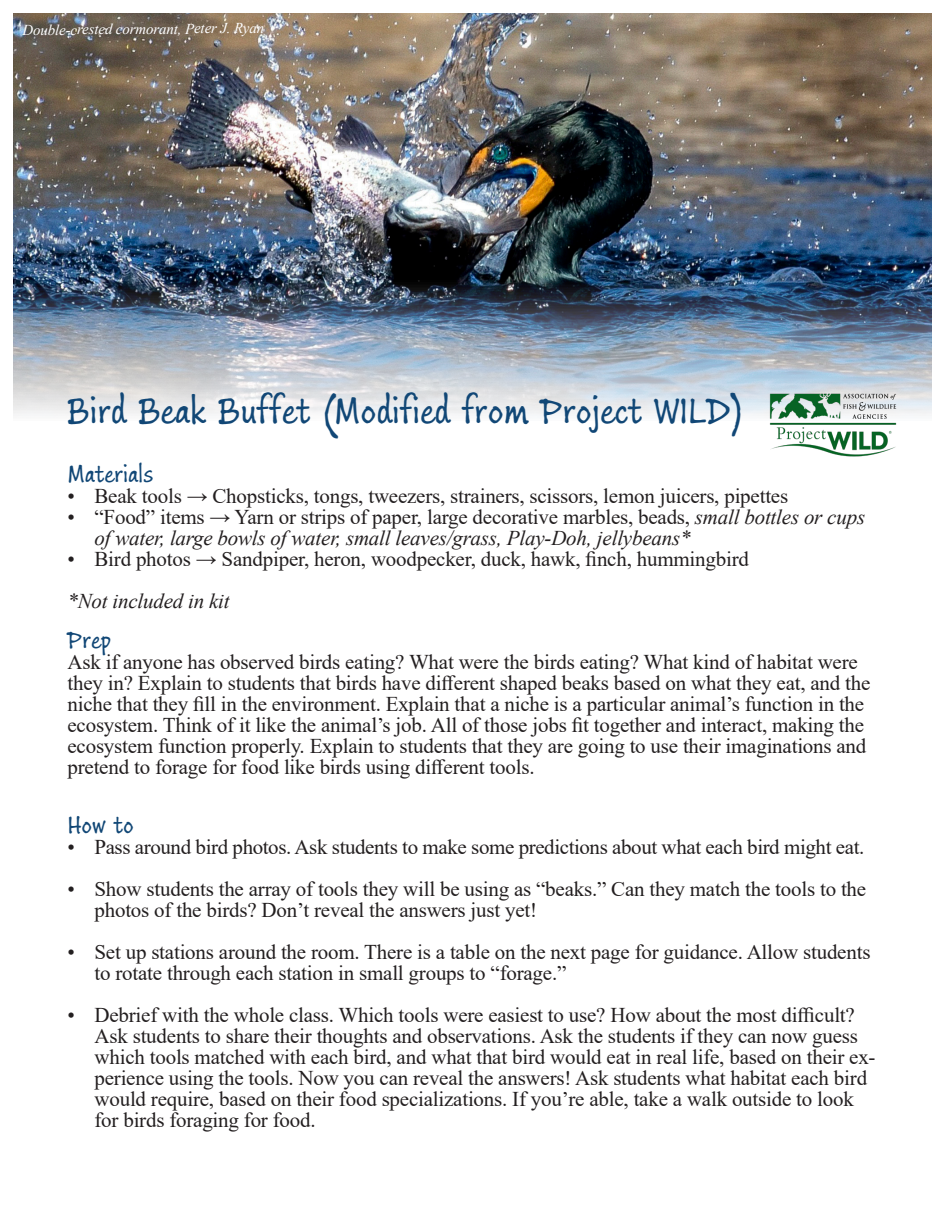
<style>
.page{position:relative;width:945px;height:1215px;background:#fff}
.page>*{position:absolute;margin:0;border:0;box-sizing:border-box;transform-origin:0 0}
.t1{font:40.5px "Ink Journal";color:#114776}
.t2{font:27px "Ink Journal";color:#114776}
.t3{font:21px/21px "Times New Roman";letter-spacing:-.01em;color:#231f20}
.t4{font:italic 21px/21px "Times New Roman";letter-spacing:-.01em;color:#231f20}
.t5{font:italic 15px "Times New Roman";color:#fff}
.s1{font-style:normal}
</style>
<div class="page">
<img style="left:14px;top:14px;width:918px;height:402px">
<img style="left:767px;top:392px;width:132px;height:65px">
<p class="t5" style="left:22px;top:21px;width:243px;rotate:-1deg">Double-crested cormorant, Peter J. Ryan</p>
<p class="t1" style="left:68px;top:386px;width:678px">Bird Beak Buffet (Modified from Project WILD)</p>
<p class="t2" style="left:68px;top:457px;width:88px">Materials</p>
<p class="t3" style="left:68px;top:485px;width:722px">• Beak tools → Chopsticks, tongs, tweezers, strainers, scissors, lemon juicers, pipettes</p>
<p class="t4" style="left:94px;top:506px;width:772px;text-indent:-27px"><span class="s1">• “Food” items → Yarn or strips of paper, large decorative marbles, beads,</span> small bottles or cups of water, large bowls of water, small leaves/grass, Play-Doh, jellybeans*</p>
<p class="t3" style="left:68px;top:548px;width:683px">• Bird photos → Sandpiper, heron, woodpecker, duck, hawk, finch, hummingbird</p>
<p class="t4" style="left:68px;top:590px;width:164px">*Not included in kit</p>
<p class="t2" style="left:68px;top:623px;width:45px">Prep</p>
<p class="t3" style="left:68px;top:651px;width:805px">Ask if anyone has observed birds eating? What were the birds eating? What kind of habitat were they in? Explain to students that birds have different shaped beaks based on what they eat, and the niche that they fill in the environment. Explain that a niche is a particular animal’s function in the ecosystem. Think of it like the animal’s job. All of those jobs fit together and interact, making the ecosystem function properly. Explain to students that they are going to use their imaginations and pretend to forage for food like birds using different tools.</p>
<p class="t2" style="left:68px;top:808px;width:68px">How to</p>
<p class="t3" style="left:68px;top:836px;width:798px">• Pass around bird photos. Ask students to make some predictions about what each bird might eat.</p>
<p class="t3" style="left:94px;top:878px;width:773px;text-indent:-27px">• Show students the array of tools they will be using as “beaks.” Can they match the tools to the photos of the birds? Don’t reveal the answers just yet!</p>
<p class="t3" style="left:94px;top:941px;width:778px;text-indent:-27px">• Set up stations around the room. There is a table on the next page for guidance. Allow students to rotate through each station in small groups to “forage.”</p>
<p class="t3" style="left:94px;top:1004px;width:783px;text-indent:-27px">• Debrief with the whole class. Which tools were easiest to use? How about the most difficult?<br>Ask students to share their thoughts and observations. Ask the students if they can now guess which tools matched with each bird, and what that bird would eat in real life, based on their ex&shy;perience using the tools. Now you can reveal the answers! Ask students what habitat each bird would require, based on their food specializations. If you’re able, take a walk outside to look for birds foraging for food.</p>
</div>
